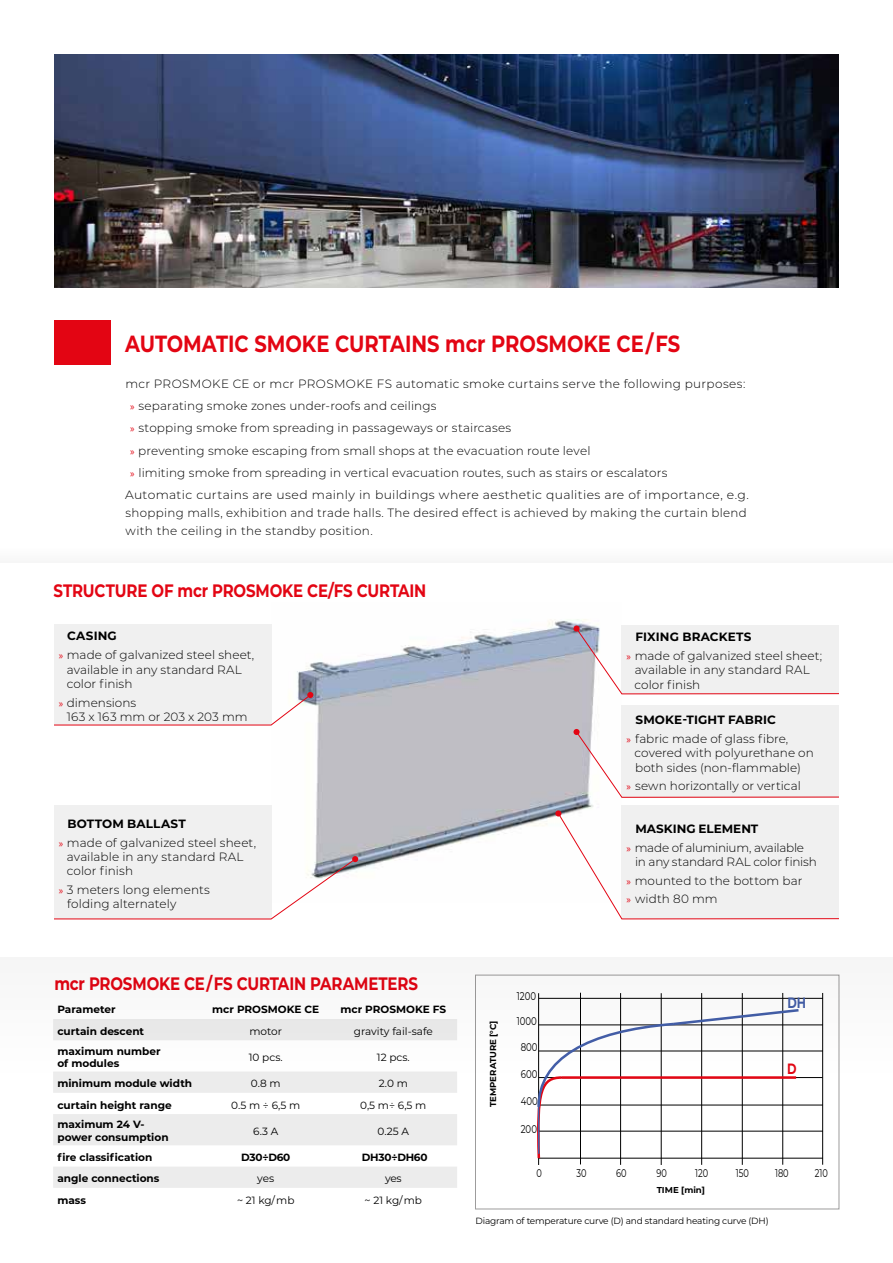
<style>
.page{position:relative;width:893px;height:1263px;background:#fff}
.page>*{position:absolute;margin:0;border:0;box-sizing:border-box;transform-origin:0 0}
.t1{font:700 23.4px "Montserrat";color:#e30513;scale:.83 1}
.t2{font:700 18px "Montserrat";letter-spacing:-.01em;color:#e30513;scale:.83 1}
.t3{font:700 14.85px "Montserrat";color:#435ea8;scale:.77 1}
.t4{font:700 14.85px "Montserrat";color:#e20613;scale:.77 1}
.t5{font:300 12px/14.4px "Montserrat";letter-spacing:.015em;color:#000}
.t6{font:300 12px/18.6px "Montserrat";letter-spacing:-.005em;color:#000}
.t7{font:300 12px/18.6px "Montserrat";letter-spacing:-.025em;color:#000}
.t8{font:11.25px "Montserrat";color:#000;scale:.77 1}
.t9{font:11.25px "Montserrat";color:#000;scale:.74 1}
.t10{font:700 10.5px/12.6px "Montserrat";color:#000}
.t11{font:10.5px "Montserrat";color:#000}
.t12{font:700 10.5px "Montserrat";letter-spacing:-.025em;color:#000}
.t13{font:9px "Montserrat";letter-spacing:-.02em;color:#000}
.t14{font:700 8.55px "Montserrat";color:#000}
.s1{font-family:"Myriad Pro";font-weight:400;font-size:10.5px;color:#e30513}
.s2{font-weight:700}
</style>
<div class="page">
<div style="left:54px;top:320px;width:57px;height:45px;background:#e30513"></div>
<img style="left:54px;top:54px;width:785px;height:234px">
<img style="left:271px;top:619px;width:351px;height:251px">
<div style="left:54px;top:625px;width:217px;height:100px;background:#f0f0f0"></div>
<div style="left:622px;top:625px;width:217px;height:68px;background:#f0f0f0"></div>
<div style="left:54px;top:806px;width:217px;height:113px;background:#f0f0f0"></div>
<div style="left:622px;top:705px;width:217px;height:93px;background:#f0f0f0"></div>
<div style="left:622px;top:806px;width:217px;height:113px;background:#f0f0f0"></div>
<div style="left:53px;top:1174px;width:404px;height:14px;background:#ececec"></div>
<svg style="left:575px;top:627px;width:264px;height:68px"></svg>
<div style="left:573px;top:625px;width:7px;height:7px;background:#e30513;border-radius:50%"></div>
<svg style="left:575px;top:731px;width:264px;height:67px"></svg>
<div style="left:573px;top:729px;width:7px;height:6px;background:#e30513;border-radius:50%"></div>
<svg style="left:555px;top:810px;width:284px;height:110px"></svg>
<svg style="left:54px;top:856px;width:304px;height:64px"></svg>
<svg style="left:53px;top:974px;width:787px;height:200px"></svg>
<svg style="left:54px;top:692px;width:259px;height:34px"></svg>
<h1 class="t1" style="left:125px;top:327px;width:670px">AUTOMATIC SMOKE CURTAINS mcr PROSMOKE CE / FS</h1>
<p class="t5" style="left:125px;top:376px;width:622px">mcr PROSMOKE CE or mcr PROSMOKE FS automatic smoke curtains serve the following purposes:</p>
<p class="t5" style="left:130px;top:398px;width:308px"><span class="s1">»</span> separating smoke zones under-roofs and ceilings</p>
<p class="t5" style="left:130px;top:420px;width:383px"><span class="s1">»</span> stopping smoke from spreading in passageways or staircases</p>
<p class="t5" style="left:130px;top:443px;width:462px"><span class="s1">»</span> preventing smoke escaping from small shops at the evacuation route level</p>
<p class="t5" style="left:130px;top:465px;width:539px"><span class="s1">»</span> limiting smoke from spreading in vertical evacuation routes, such as stairs or escalators</p>
<p class="t5" style="left:125px;top:487px;width:625px">Automatic curtains are used mainly in buildings where aesthetic qualities are of importance, e.g.</p>
<p class="t5" style="left:126px;top:503px;width:623px;line-height:18px">shopping malls, exhibition and trade halls. The desired effect is achieved by making the curtain blend with the ceiling in the standby position.</p>
<h2 class="t2" style="left:54px;top:578px;width:451px">STRUCTURE OF mcr PROSMOKE CE/FS CURTAIN</h2>
<p class="t5" style="left:59px;top:626px;width:197px;line-height:18.6px;text-indent:8px"><span class="s2">CASING<br></span><span class="s1">»</span> made of galvanized steel sheet,</p>
<p class="t5" style="left:67px;top:662px;width:177px">available in any standard RAL color finish</p>
<p class="t5" style="left:67px;top:695px;width:182px;text-indent:-8px"><span class="s1">»</span> dimensions<br>163 x 163 mm or 203 x 203 mm</p>
<p class="t5" style="left:59px;top:814px;width:199px;line-height:18.6px;text-indent:9px"><span class="s2">BOTTOM BALLAST<br></span><span class="s1">»</span> made of galvanized steel sheet,</p>
<p class="t5" style="left:67px;top:849px;width:178px">available in any standard RAL color finish</p>
<p class="t5" style="left:67px;top:882px;width:144px;text-indent:-9px"><span class="s1">»</span> 3 meters long elements folding alternately</p>
<h2 class="t2" style="left:54px;top:970px;width:440px">mcr PROSMOKE CE / FS CURTAIN PARAMETERS</h2>
<p class="t10" style="left:57px;top:1003px;width:60px">Parameter</p>
<p class="t10" style="left:212px;top:1003px;width:109px">mcr PROSMOKE CE</p>
<p class="t10" style="left:340px;top:1003px;width:107px">mcr PROSMOKE FS</p>
<p class="t10" style="left:57px;top:1024px;width:88px">curtain descent</p>
<p class="t11" style="left:249px;top:1024px;width:34px">motor</p>
<p class="t11" style="left:354px;top:1024px;width:80px">gravity fail-safe</p>
<p class="t10" style="left:57px;top:1044px;width:105px">maximum number of modules</p>
<p class="t11" style="left:249px;top:1050px;width:35px">10 pcs.</p>
<p class="t11" style="left:377px;top:1050px;width:34px">12 pcs.</p>
<p class="t10" style="left:57px;top:1077px;width:136px">minimum module width</p>
<p class="t11" style="left:251px;top:1076px;width:31px">0.8 m</p>
<p class="t11" style="left:379px;top:1076px;width:31px">2.0 m</p>
<p class="t10" style="left:57px;top:1098px;width:116px">curtain height range</p>
<p class="t11" style="left:231px;top:1097px;width:70px">0.5 m ÷ 6,5 m</p>
<p class="t11" style="left:360px;top:1097px;width:68px">0,5 m÷ 6,5 m</p>
<p class="t10" style="left:57px;top:1118px;width:113px">maximum 24 V&shy;power consumption</p>
<p class="t11" style="left:253px;top:1124px;width:27px">6.3 A</p>
<p class="t11" style="left:378px;top:1124px;width:33px">0.25 A</p>
<p class="t10" style="left:57px;top:1150px;width:97px">fire classification</p>
<p class="t10" style="left:241px;top:1150px;width:51px">D30÷D60</p>
<p class="t12" style="left:362px;top:1150px;width:67px">DH30÷DH60</p>
<p class="t10" style="left:57px;top:1172px;width:104px">angle connections</p>
<p class="t11" style="left:257px;top:1171px;width:19px">yes</p>
<p class="t11" style="left:385px;top:1171px;width:18px">yes</p>
<p class="t10" style="left:57px;top:1193px;width:30px">mass</p>
<p class="t11" style="left:237px;top:1192px;width:59px">~ 21 kg/ mb</p>
<p class="t11" style="left:365px;top:1192px;width:59px">~ 21 kg/ mb</p>
<p class="t5" style="left:627px;top:627px;width:197px;line-height:18.6px;text-indent:9px"><span class="s2">FIXING BRACKETS<br></span><span class="s1">»</span> made of galvanized steel sheet;</p>
<p class="t5" style="left:635px;top:662px;width:177px">available in any standard RAL color finish</p>
<p class="t5" style="left:627px;top:710px;width:163px;line-height:18.6px;text-align:center"><span class="s2">SMOKE-TIGHT FABRIC<br></span><span class="s1">»</span> fabric made of glass fibre,</p>
<p class="t5" style="left:635px;top:745px;width:181px">covered with polyurethane on both sides (non-flammable)</p>
<p class="t5" style="left:627px;top:778px;width:176px"><span class="s1">»</span> sewn horizontally or vertical</p>
<p class="t7" style="left:627px;top:819px;width:179px;text-indent:9px"><span class="s2">MASKING ELEMENT<br></span><span class="s1">»</span> made of aluminium, available</p>
<p class="t6" style="left:627px;top:852px;width:192px;text-indent:9px">in any standard RAL color finish <span class="s1">»</span> mounted to the bottom bar<br><span class="s1">»</span> width 80 mm</p>
<p class="t14" style="left:487px;top:1107px;width:88px;rotate:-90deg">TEMPERATURE [°C]</p>
<p class="t8" style="left:517px;top:988px;width:27px">1200</p>
<p class="t8" style="left:517px;top:1013px;width:28px">1000</p>
<p class="t8" style="left:521px;top:1040px;width:23px">800</p>
<p class="t8" style="left:521px;top:1066px;width:23px">600</p>
<p class="t8" style="left:521px;top:1094px;width:24px">400</p>
<p class="t8" style="left:521px;top:1121px;width:23px">200</p>
<p class="t3" style="left:787px;top:992px;width:26px">DH</p>
<p class="t4" style="left:787px;top:1058px;width:14px">D</p>
<p class="t9" style="left:536px;top:1165px;width:9px">0</p>
<p class="t9" style="left:576px;top:1165px;width:15px">30</p>
<p class="t9" style="left:616px;top:1165px;width:16px">60</p>
<p class="t9" style="left:657px;top:1165px;width:16px">90</p>
<p class="t9" style="left:695px;top:1165px;width:19px">120</p>
<p class="t9" style="left:736px;top:1165px;width:19px">150</p>
<p class="t9" style="left:775px;top:1165px;width:20px">180</p>
<p class="t9" style="left:815px;top:1165px;width:19px">210</p>
<p class="t14" style="left:657px;top:1184px;width:50px">TIME [min]</p>
<p class="t13" style="left:475px;top:1214px;width:295px">Diagram of temperature curve (D) and standard heating curve (DH)</p>
</div>
